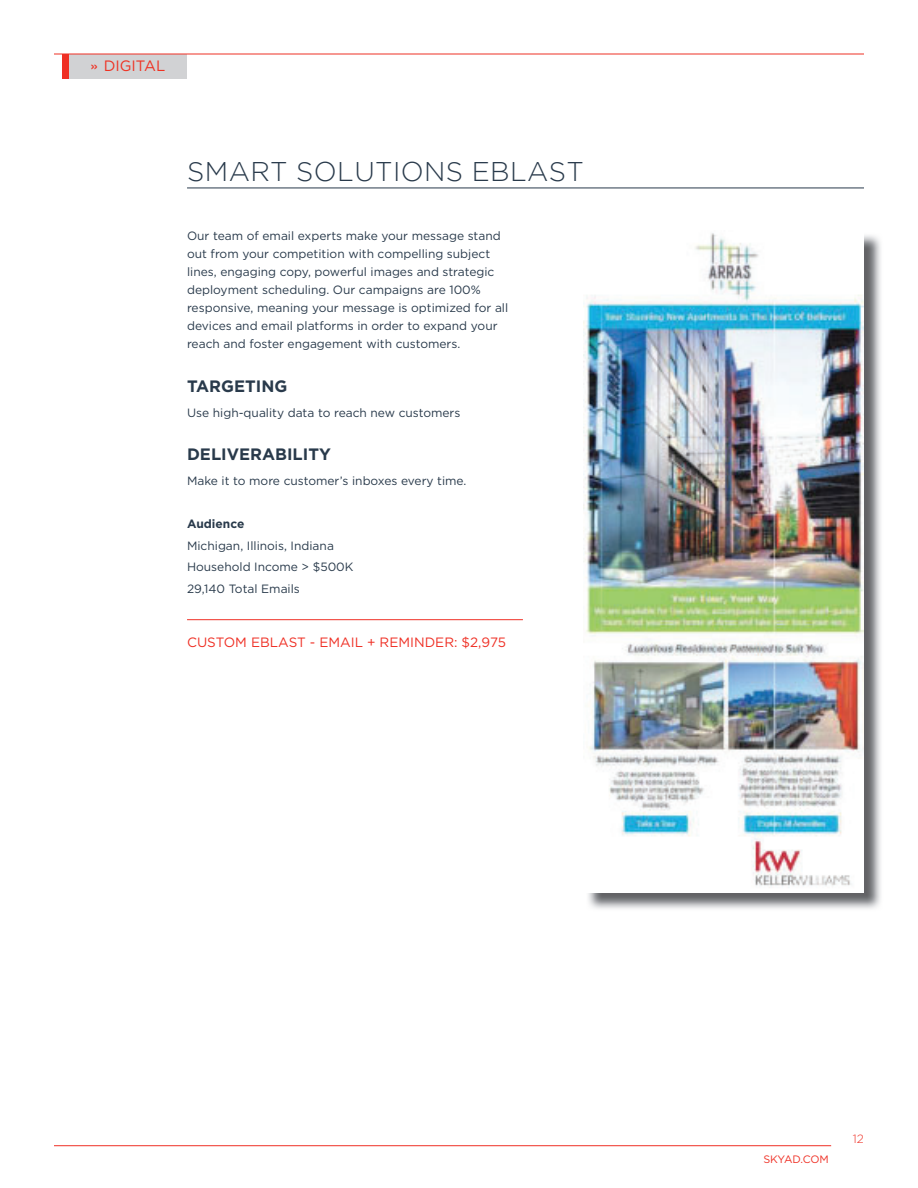
<style>
.page{position:relative;width:918px;height:1188px;background:#fff}
.page>*{position:absolute;margin:0;border:0;box-sizing:border-box;transform-origin:0 0}
.t1{font:300 27px "Gotham";letter-spacing:.015em;color:#293a4b}
.t2{font:700 16.5px "Gotham";color:#293a4b}
.t3{font:15px "Gotham";color:#ef3122}
.t4{font:13.5px "Gotham";color:#ef3025}
.t5{font:12px/18px "Gotham";color:#293a4b}
.t6{font:700 12px "Gotham";color:#293a4b}
.t7{font:300 12px "Gotham";color:#ef3025}
.t8{font:10.8px "Gotham";letter-spacing:-.01em;color:#ef3025}
.s1{font-family:"Helvetica"}
</style>
<div class="page">
<div style="left:68px;top:54px;width:119px;height:24px;background:#d1d2d4"></div>
<hr style="left:54px;top:1145px;width:777px;height:1px;background:#ef3025">
<hr style="left:54px;top:54px;width:810px;height:1px;background:#ef3025">
<div style="left:62px;top:54px;width:6px;height:24px;background:#ef3025"></div>
<hr style="left:187px;top:188px;width:677px;height:1px;background:#293a4b">
<img style="left:588px;top:235px;width:293px;height:674px">
<img style="left:584px;top:233px;width:280px;height:659px">
<hr style="left:187px;top:619px;width:336px;height:1px;background:#ef3025">
<p class="t3" style="left:90px;top:56px;width:77px"><span class="s1">»</span> DIGITAL</p>
<h1 class="t1" style="left:187px;top:157px;width:398px">SMART SOLUTIONS EBLAST</h1>
<p class="t5" style="left:187px;top:227px;width:323px">Our team of email experts make your message stand out from your competition with compelling subject lines, engaging copy, powerful images and strategic deployment scheduling. Our campaigns are 100% responsive, meaning your message is optimized for all devices and email platforms in order to expand your reach and foster engagement with customers.</p>
<h2 class="t2" style="left:187px;top:375px;width:102px">TARGETING</h2>
<p class="t5" style="left:187px;top:403px;width:275px">Use high-quality data to reach new customers</p>
<h2 class="t2" style="left:187px;top:443px;width:145px">DELIVERABILITY</h2>
<p class="t5" style="left:187px;top:472px;width:281px">Make it to more customer’s inboxes every time.</p>
<p class="t6" style="left:187px;top:516px;width:59px">Audience</p>
<p class="t5" style="left:187px;top:534px;width:168px;line-height:21.5px">Michigan, Illinois, Indiana<br>Household Income &gt; $500K<br>29,140 Total Emails</p>
<p class="t4" style="left:187px;top:634px;width:320px">CUSTOM EBLAST - EMAIL + REMINDER: $2,975</p>
<p class="t8" style="left:763px;top:1152px;width:67px">SKYAD.COM</p>
<p class="t7" style="left:853px;top:1132px;width:13px">12</p>
</div>
